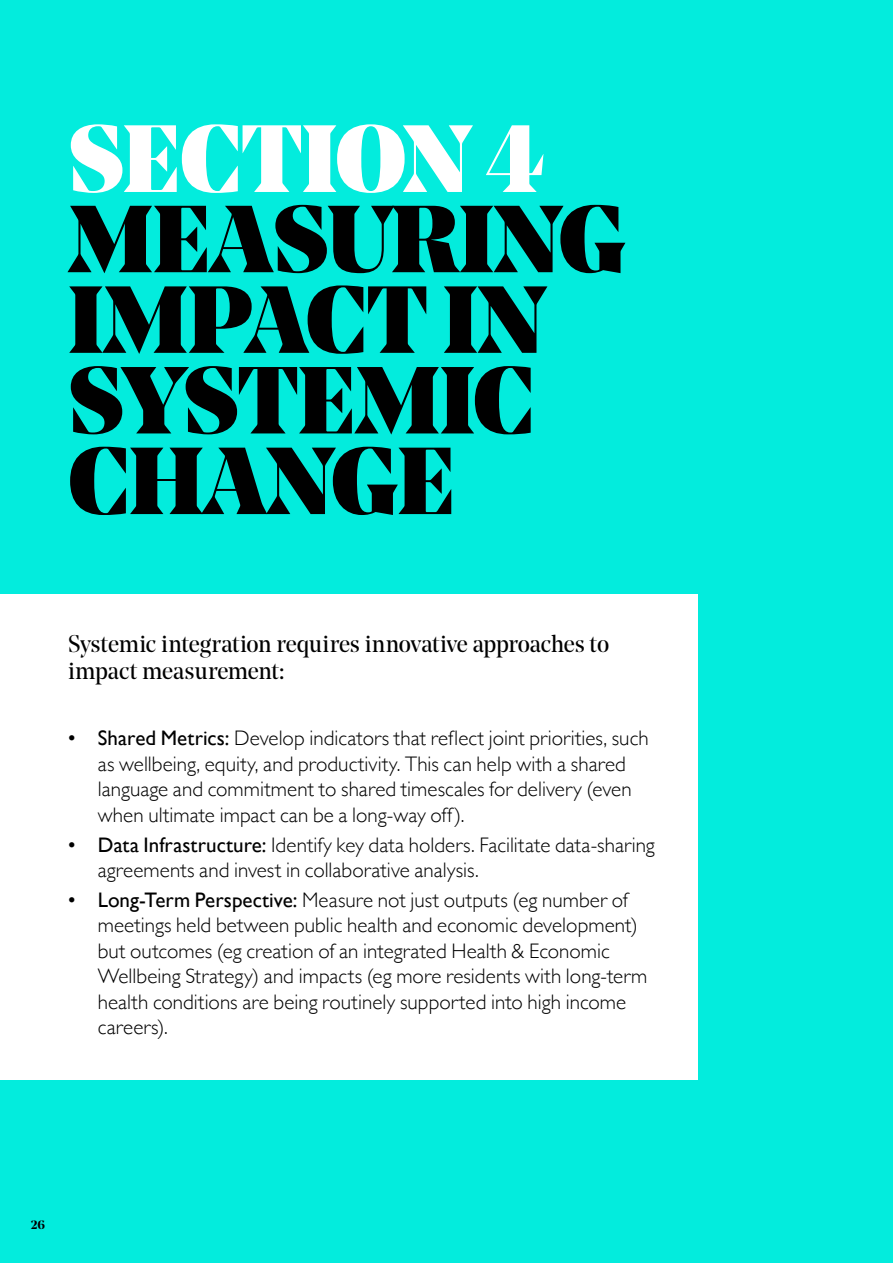
<style>
.page{position:relative;width:893px;height:1263px;background:#03ecdd}
.page>*{position:absolute;margin:0;border:0;box-sizing:border-box;transform-origin:0 0}
.t1{font:900 94.8px "Noe Display";letter-spacing:-.015em;color:#fff}
.t2{font:900 94.5px/80.6px "Noe Display";letter-spacing:-.01em;color:#000}
.t3{font:24px/27px "Noe Display";letter-spacing:-.01em;color:#000}
.t4{font:300 21px/25.5px "Gill Sans";letter-spacing:.005em;color:#000}
.t5{font:700 12px "Noe Display";color:#000}
.s1{font-weight:400}
</style>
<div class="page">
<div style="left:0;top:595px;width:697px;height:485px;background:#fff"></div>
<h1 class="t1" style="left:68px;top:96px;width:478px">SECTION 4</h1>
<h2 class="t2" style="left:68px;top:197px;width:560px">MEASURING<br>IMPACT IN<br>SYSTEMIC<br>CHANGE</h2>
<p class="t3" style="left:68px;top:630px;width:543px">Systemic integration requires innovative approaches to impact measurement:</p>
<p class="t4" style="left:98px;top:725px;width:552px;text-indent:-30px"><span class="s1">• Shared Metrics:</span> Develop indicators that reflect joint priorities, such as wellbeing, equity, and productivity. This can help with a shared language and commitment to shared timescales for delivery (even when ultimate impact can be a long-way off).</p>
<p class="t4" style="left:98px;top:831px;width:559px;text-indent:-30px"><span class="s1">• Data Infrastructure:</span> Identify key data holders. Facilitate data-sharing agreements and invest in collaborative analysis.</p>
<p class="t4" style="left:98px;top:886px;width:551px;text-indent:-30px"><span class="s1">• Long-Term Perspective:</span> Measure not just outputs (eg number of meetings held between public health and economic development) but outcomes (eg creation of an integrated Health &amp; Economic Wellbeing Strategy) and impacts (eg more residents with long-term health conditions are being routinely supported into high income careers).</p>
<p class="t5" style="left:31px;top:1216px;width:16px">26</p>
</div>
